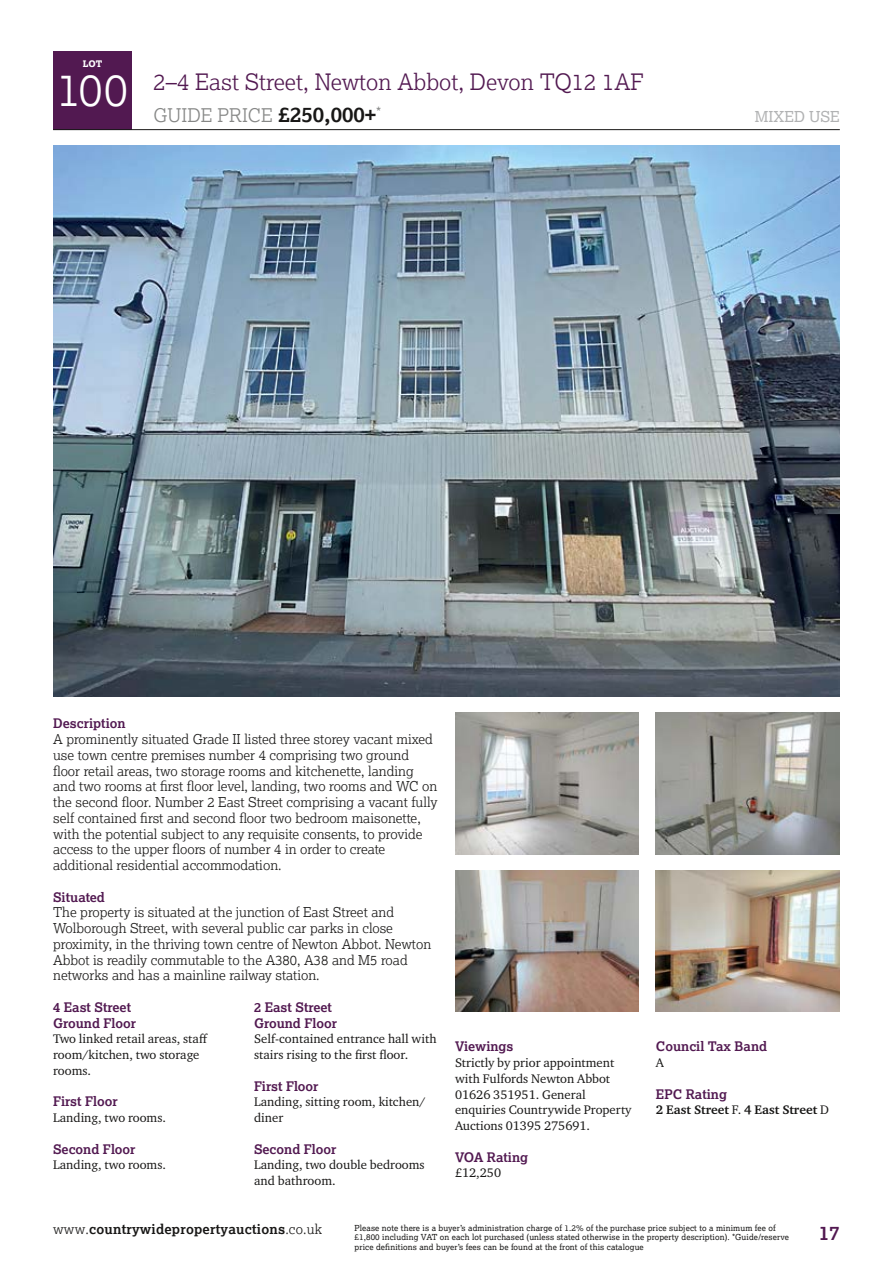
<style>
.page{position:relative;width:893px;height:1263px;background:#fff}
.page>*{position:absolute;margin:0;border:0;box-sizing:border-box;transform-origin:0 0}
.t1{font:300 45px "Lexia";color:#fff}
.t2{font:300 22.5px "Lexia";color:#521951}
.t3{font:700 19.5px "Lexia";color:#521951}
.t4{font:300 18.75px "Lexia";color:#868786}
.t5{font:15px "Lexia";color:#b1b2b3}
.t6{font:300 13.5px/15.8px "Lexia";color:#181716}
.t7{font:700 13.5px "Lexia";letter-spacing:.015em;color:#181716}
.t8{font:700 13.2px/15.8px "Lexia";color:#521951}
.t9{font:12.75px/15.8px "Charter ITC Pro";color:#181716}
.t10{font:700 12.75px "Charter ITC Pro";color:#181716}
.t11{font:800 9px "Lexia";color:#fff}
.t12{font:8.25px/9.8px "Lexia";letter-spacing:.015em;color:#181716}
.s1{font-weight:700;font-size:21px;color:#181716}
.s2{font-weight:400}
.s3{font-weight:300}
</style>
<div class="page">
<div style="left:53px;top:51px;width:79px;height:79px;background:#521951"></div>
<hr style="left:53px;top:129px;width:787px;height:1px;background:#181716">
<img style="left:53px;top:146px;width:787px;height:551px">
<img style="left:455px;top:713px;width:184px;height:141px">
<img style="left:656px;top:713px;width:184px;height:141px">
<img style="left:656px;top:870px;width:184px;height:142px">
<img style="left:455px;top:870px;width:184px;height:142px">
<p class="t11" style="left:83px;top:58px;width:21px">LOT</p>
<h1 class="t1" style="left:57px;top:61px;width:73px">100</h1>
<h2 class="t2" style="left:154px;top:68px;width:492px">2–4 East Street, Newton Abbot, Devon TQ12 1AF</h2>
<h3 class="t4" style="left:154px;top:103px;width:229px">GUIDE PRICE <span class="s1">£250,000+</span><sup>*</sup></h3>
<p class="t5" style="left:755px;top:107px;width:86px">MIXED USE</p>
<p class="t8" style="left:53px;top:715px;width:74px">Description</p>
<p class="t6" style="left:53px;top:731px;width:386px">A prominently situated Grade II listed three storey vacant mixed use town centre premises number 4 comprising two ground floor retail areas, two storage rooms and kitchenette, landing and two rooms at first floor level, landing, two rooms and WC on the second floor. Number 2 East Street comprising a vacant fully self contained first and second floor two bedroom maisonette, with the potential subject to any requisite consents, to provide access to the upper floors of number 4 in order to create additional residential accommodation.</p>
<p class="t8" style="left:53px;top:889px;width:53px">Situated</p>
<p class="t6" style="left:53px;top:904px;width:380px">The property is situated at the junction of East Street and Wolborough Street, with several public car parks in close proximity, in the thriving town centre of Newton Abbot. Newton Abbot is readily commutable to the A380, A38 and M5 road networks and has a mainline railway station.</p>
<p class="t8" style="left:53px;top:999px;width:84px">4 East Street<br>Ground Floor</p>
<p class="t9" style="left:53px;top:1031px;width:156px">Two linked retail areas, staff room/kitchen, two storage rooms.</p>
<p class="t8" style="left:53px;top:1093px;width:66px">First Floor</p>
<p class="t9" style="left:53px;top:1110px;width:114px">Landing, two rooms.</p>
<p class="t8" style="left:53px;top:1141px;width:84px">Second Floor</p>
<p class="t9" style="left:53px;top:1157px;width:114px">Landing, two rooms.</p>
<p class="t8" style="left:254px;top:999px;width:84px">2 East Street<br>Ground Floor</p>
<p class="t9" style="left:254px;top:1031px;width:184px">Self-contained entrance hall with stairs rising to the first floor.</p>
<p class="t8" style="left:254px;top:1078px;width:66px">First Floor</p>
<p class="t9" style="left:254px;top:1094px;width:173px">Landing, sitting room, kitchen/ diner</p>
<p class="t8" style="left:254px;top:1141px;width:84px">Second Floor</p>
<p class="t9" style="left:254px;top:1157px;width:172px">Landing, two double bedrooms and bathroom.</p>
<p class="t8" style="left:455px;top:1038px;width:60px">Viewings</p>
<p class="t9" style="left:455px;top:1054px;width:178px">Strictly by prior appointment with Fulfords Newton Abbot<br>01626 351951. General enquiries Countrywide Property<br>Auctions 01395 275691.</p>
<p class="t8" style="left:455px;top:1148px;width:75px">VOA Rating</p>
<p class="t9" style="left:455px;top:1165px;width:48px">£12,250</p>
<p class="t8" style="left:656px;top:1038px;width:113px">Council Tax Band</p>
<p class="t9" style="left:656px;top:1054px;width:10px">A</p>
<p class="t8" style="left:656px;top:1085px;width:73px">EPC Rating</p>
<p class="t10" style="left:656px;top:1102px;width:175px">2 East Street <span class="s2">F.</span> 4 East Street <span class="s2">D</span></p>
<p class="t7" style="left:53px;top:1221px;width:271px"><span class="s3">www.</span>countrywidepropertyauctions<span class="s3">.co.uk</span></p>
<h3 class="t3" style="left:819px;top:1220px;width:23px">17</h3>
<p class="t12" style="left:355px;top:1222px;width:436px">Please note there is a buyer’s administration charge of 1.2% of the purchase price subject to a minimum fee of £1,800 including VAT on each lot purchased (unless stated otherwise in the property description). *Guide/reserve price definitions and buyer’s fees can be found at the front of this catalogue</p>
</div>
